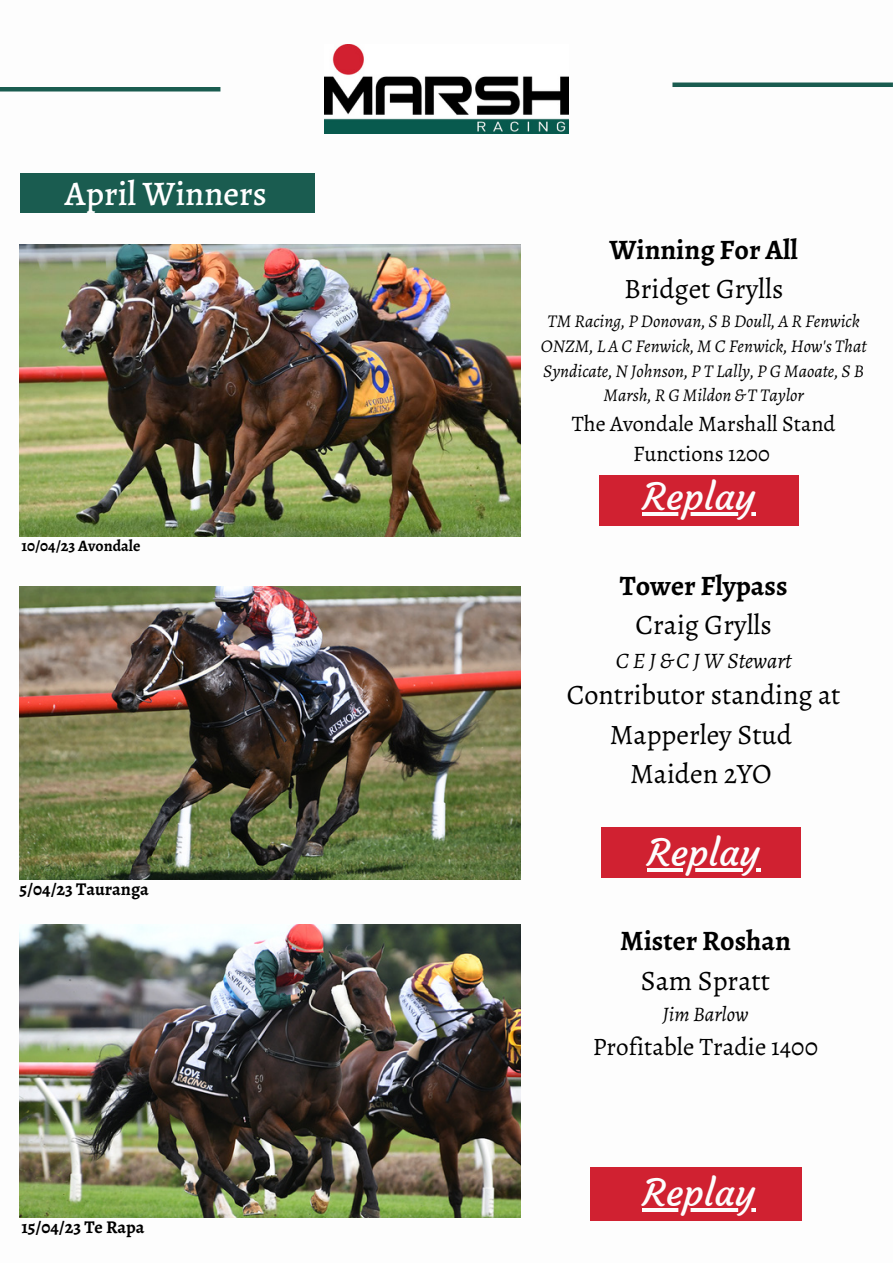
<style>
.page{position:relative;width:893px;height:1264px;background:#fff}
.page>*{position:absolute;margin:0;border:0;box-sizing:border-box;transform-origin:0 0}
.t1{font:37.5px "Courgette";color:#fdfdfd}
.t2{font:500 34.5px "Alegreya";color:#fff}
.t3{font:28.2px/39.3px "Alegreya";color:#000;text-align:center}
.t4{font:700 28.2px "Alegreya";color:#000}
.t5{font:25.2px "Alegreya";color:#000}
.t6{font:22.2px/30.3px "Alegreya";color:#000;text-align:center}
.t7{font:italic 22.2px "Alegreya";color:#000}
.t8{font:italic 20.7px "Alegreya";color:#000}
.t9{font:italic 18px/24.8px "Alegreya";color:#000;text-align:center}
.t10{font:700 18px "Alegreya";color:#000}
.t11{font:700 15.9px "Alegreya";color:#000}
</style>
<div class="page">
<img style="left:324px;top:45px;width:244px;height:88px">
<hr style="left:0;top:87px;width:220px;height:4px;background:#1a5c50">
<div style="left:672px;top:82px;width:220px;height:5px;background:#1a5c50"></div>
<img style="left:20px;top:587px;width:500px;height:292px">
<img style="left:20px;top:924px;width:500px;height:293px">
<div style="left:20px;top:174px;width:294px;height:39px;background:#1a5c50"></div>
<img style="left:20px;top:244px;width:500px;height:293px">
<div style="left:599px;top:475px;width:199px;height:50px;background:#d02131"></div>
<hr style="left:642px;top:512px;width:113px;height:3px;background:#fdfdfd">
<div style="left:590px;top:1167px;width:211px;height:53px;background:#d02131"></div>
<svg style="left:642px;top:1208px;width:113px;height:3px"></svg>
<div style="left:601px;top:827px;width:199px;height:51px;background:#d02131"></div>
<hr style="left:647px;top:868px;width:113px;height:3px;background:#fdfdfd">
<h2 class="t2" style="left:65px;top:170px;width:203px">April Winners</h2>
<p class="t11" style="left:21px;top:535px;width:121px">10/04/23 Avondale</p>
<p class="t10" style="left:20px;top:877px;width:131px">5/04/23 Tauranga</p>
<p class="t10" style="left:21px;top:1214px;width:125px">15/04/23 Te Rapa</p>
<h3 class="t4" style="left:609px;top:230px;width:190px">Winning For All</h3>
<h3 class="t3" style="left:624px;top:269px;width:161px">Bridget Grylls</h3>
<p class="t9" style="left:540px;top:309px;width:327px">TM Racing, P Donovan, S B Doull, A R Fenwick ONZM, L A C Fenwick, M C Fenwick, How's That Syndicate, N Johnson, P T Lally, P G Maoate, S B Marsh, R G Mildon &amp; T Taylor</p>
<p class="t6" style="left:571px;top:408px;width:265px">The Avondale Marshall Stand<br>Functions 1200</p>
<h1 class="t1" style="left:642px;top:473px;width:114px">Replay</h1>
<h3 class="t4" style="left:619px;top:566px;width:169px">Tower Flypass</h3>
<h3 class="t3" style="left:635px;top:605px;width:138px">Craig Grylls</h3>
<p class="t7" style="left:616px;top:645px;width:177px">CEJ&amp;CJWStewart</p>
<h3 class="t3" style="left:566px;top:675px;width:275px">Contributor standing at<br>Mapperley Stud<br>Maiden 2YO</h3>
<h1 class="t1" style="left:647px;top:829px;width:114px">Replay</h1>
<h3 class="t4" style="left:620px;top:921px;width:172px">Mister Roshan</h3>
<h3 class="t3" style="left:640px;top:960px;width:131px">Sam Spratt</h3>
<p class="t8" style="left:662px;top:1000px;width:87px">Jim Barlow</p>
<h3 class="t5" style="left:592px;top:1029px;width:227px">Profitable Tradie 1400</h3>
<h1 class="t1" style="left:642px;top:1168px;width:114px">Replay</h1>
</div>
